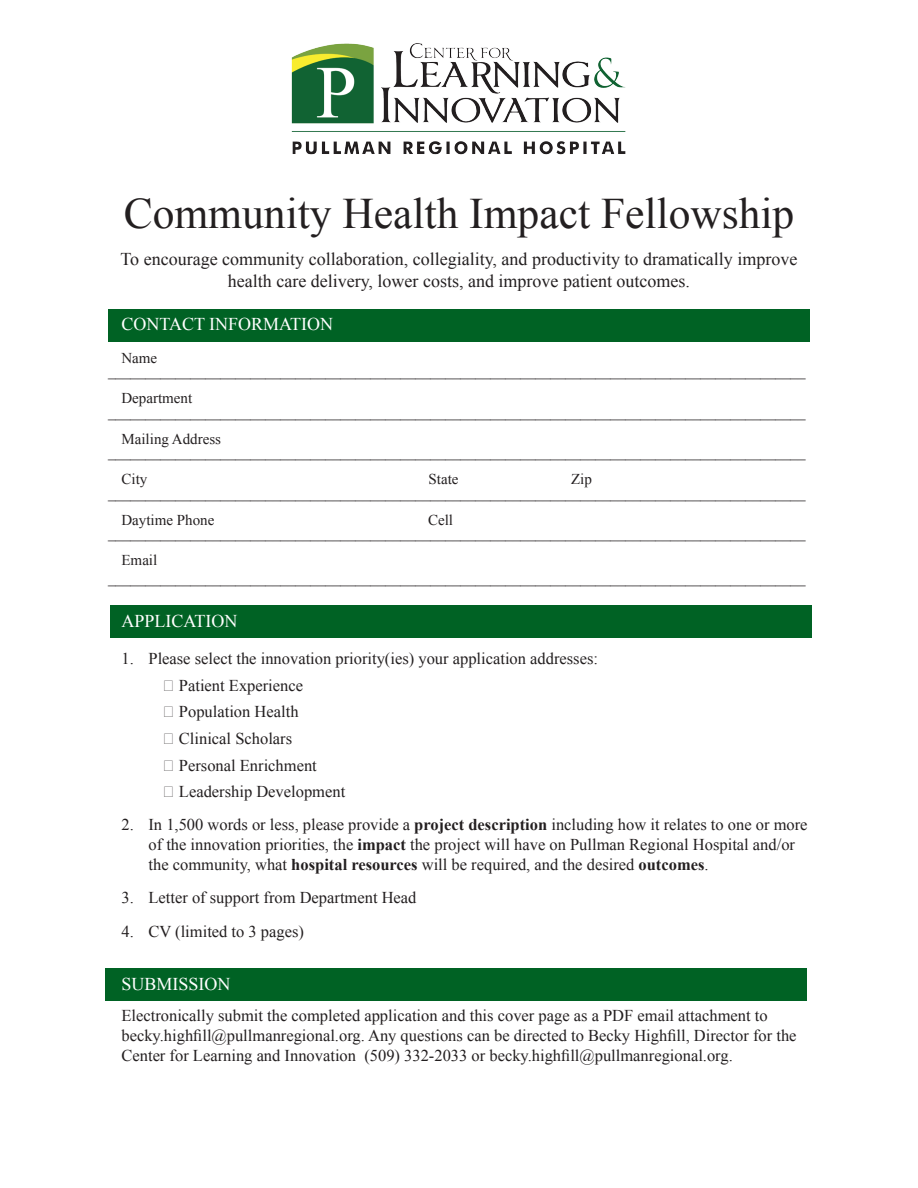
<style>
.page{position:relative;width:918px;height:1188px;background:#fff}
.page>*{position:absolute;margin:0;border:0;box-sizing:border-box;transform-origin:0 0}
.t1{font:43.5px "Times New Roman";color:#231f20}
.t2{font:18px/21.6px "Times New Roman";color:#231f20;text-align:center}
.t3{font:18px "Times New Roman";color:#fff}
.t4{font:16.5px/19.8px "Times New Roman";color:#231f20}
.t5{font:15px "Times New Roman";color:#231f20}
.s1{font-weight:700}
</style>
<div class="page">
<div style="left:110px;top:605px;width:702px;height:33px;background:#006224"></div>
<div style="left:108px;top:310px;width:702px;height:32px;background:#006224"></div>
<div style="left:105px;top:969px;width:702px;height:32px;background:#006224"></div>
<img style="left:291px;top:43px;width:335px;height:112px">
<p class="t1" style="left:124px;top:184px;width:672px">Community Health Impact Fellowship</p>
<p class="t2" style="left:121px;top:248px;width:678px">To encourage community collaboration, collegiality, and productivity to dramatically improve health care delivery, lower costs, and improve patient outcomes.</p>
<p class="t3" style="left:122px;top:312px;width:213px">CONTACT INFORMATION</p>
<p class="t5" style="left:122px;top:348px;width:37px">Name</p>
<p class="t5" style="left:108px;top:361px;width:699px">_____________________________________________________________________________________________</p>
<p class="t5" style="left:122px;top:388px;width:72px">Department</p>
<p class="t5" style="left:108px;top:402px;width:699px">_____________________________________________________________________________________________</p>
<p class="t5" style="left:122px;top:429px;width:101px">Mailing Address</p>
<p class="t5" style="left:108px;top:442px;width:699px">_____________________________________________________________________________________________</p>
<p class="t5" style="left:122px;top:469px;width:27px">City</p>
<p class="t5" style="left:429px;top:469px;width:31px">State</p>
<p class="t5" style="left:571px;top:469px;width:22px">Zip</p>
<p class="t5" style="left:108px;top:483px;width:699px">_____________________________________________________________________________________________</p>
<p class="t5" style="left:122px;top:510px;width:94px">Daytime Phone</p>
<p class="t5" style="left:428px;top:510px;width:27px">Cell</p>
<p class="t5" style="left:108px;top:523px;width:699px">_____________________________________________________________________________________________</p>
<p class="t5" style="left:122px;top:550px;width:37px">Email</p>
<p class="t5" style="left:108px;top:568px;width:699px">_____________________________________________________________________________________________</p>
<p class="t3" style="left:122px;top:608px;width:118px">APPLICATION</p>
<p class="t4" style="left:122px;top:649px;width:478px">1. Please select the innovation priority(ies) your application addresses:</p>
<p class="t4" style="left:179px;top:675px;width:126px">Patient Experience</p>
<p class="t4" style="left:179px;top:702px;width:121px">Population Health</p>
<p class="t4" style="left:179px;top:728px;width:115px">Clinical Scholars</p>
<p class="t4" style="left:179px;top:755px;width:139px">Personal Enrichment</p>
<p class="t4" style="left:179px;top:781px;width:168px">Leadership Development</p>
<p class="t4" style="left:148px;top:815px;width:661px;text-indent:-27px">2. In 1,500 words or less, please provide a <span class="s1">project description</span> including how it relates to one or more of the innovation priorities, the <span class="s1">impact</span> the project will have on Pullman Regional Hospital and/or the community, what <span class="s1">hospital resources</span> will be required, and the desired <span class="s1">outcomes</span>.</p>
<p class="t4" style="left:122px;top:888px;width:297px">3. Letter of support from Department Head</p>
<p class="t4" style="left:122px;top:921px;width:184px">4. CV (limited to 3 pages)</p>
<p class="t3" style="left:122px;top:972px;width:111px">SUBMISSION</p>
<p class="t4" style="left:122px;top:1005px;width:677px">Electronically submit the completed application and this cover page as a PDF email attachment to becky.highfill@pullmanregional.org. Any questions can be directed to Becky Highfill, Director for the<br>Center for Learning and Innovation (509) 332-2033 or becky.highfill@pullmanregional.org.</p>
</div>
